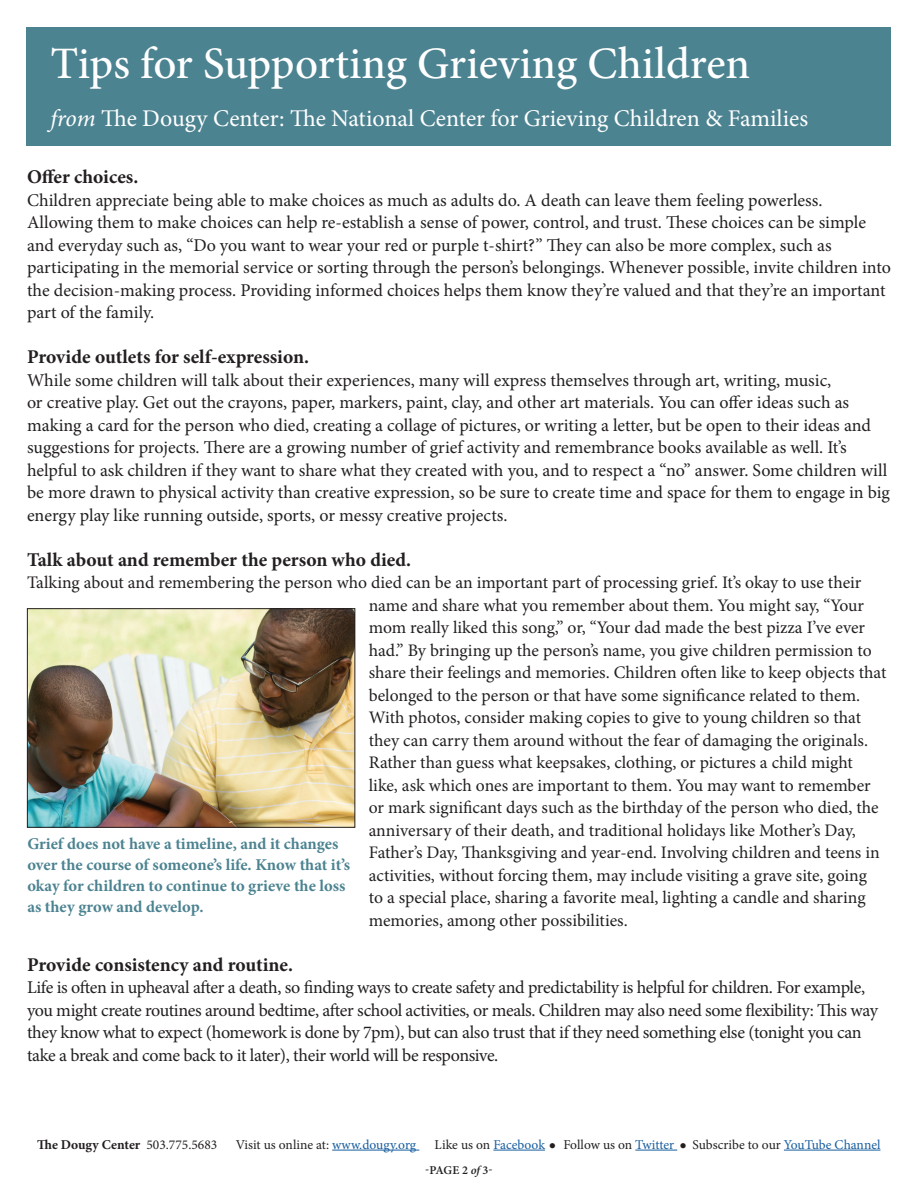
<style>
.page{position:relative;width:918px;height:1188px;background:#fff}
.page>*{position:absolute;margin:0;border:0;box-sizing:border-box;transform-origin:0 0}
.t1{font:500 45px "Minion Pro";color:#fff}
.t2{font:24px "Minion Pro";color:#fff}
.t3{font:700 19.5px "Minion Pro";color:#231f20}
.t4{font:18px/22.5px "Minion Pro";letter-spacing:-.005em;color:#231f20}
.t5{font:18px/22.5px "Minion Pro";letter-spacing:-.025em;color:#231f20}
.t6{font:17.7px/22.5px "Minion Pro";color:#231f20}
.t7{font:700 16.5px/21px "Minion Pro";color:#4c8391}
.t8{font:13.5px "Minion Pro";letter-spacing:-.005em;color:#231f20}
.t9{font:700 13.5px "Minion Pro";letter-spacing:-.005em;color:#231f20}
.t10{font:600 12px "Minion Pro";color:#231f20}
.t11{font:9px "Wingdings";color:#231f20}
.s1{font-style:italic}
.s2{font-weight:400}
.s3{color:#175d9e}
</style>
<div class="page">
<hr style="left:332px;top:1150px;width:87px;height:1px;background:#175d9e">
<hr style="left:493px;top:1150px;width:52px;height:1px;background:#175d9e">
<hr style="left:635px;top:1150px;width:42px;height:1px;background:#175d9e">
<hr style="left:784px;top:1150px;width:96px;height:1px;background:#175d9e">
<div style="left:27px;top:27px;width:864px;height:119px;background:#4c8391"></div>
<img style="left:29px;top:610px;width:324px;height:216px">
<div style="left:27px;top:608px;width:328px;height:220px;border:1px solid #231f20"></div>
<p class="t1" style="left:51px;top:33px;width:701px">Tips for Supporting Grieving Children</p>
<p class="t2" style="left:51px;top:102px;width:759px"><span class="s1">from</span> The Dougy Center: The National Center for Grieving Children &amp; Families</p>
<p class="t3" style="left:27px;top:163px;width:113px">Offer choices.</p>
<p class="t4" style="left:27px;top:189px;width:865px">Children appreciate being able to make choices as much as adults do. A death can leave them feeling powerless.<br>Allowing them to make choices can help re-establish a sense of power, control, and trust. These choices can be simple and everyday such as, “Do you want to wear your red or purple t-shirt?” They can also be more complex, such as participating in the memorial service or sorting through the person’s belongings. Whenever possible, invite children into the decision-making process. Providing informed choices helps them know they’re valued and that they’re an important part of the family.</p>
<p class="t3" style="left:27px;top:343px;width:284px">Provide outlets for self-expression.</p>
<p class="t4" style="left:27px;top:369px;width:865px">While some children will talk about their experiences, many will express themselves through art, writing, music,<br>or creative play. Get out the crayons, paper, markers, paint, clay, and other art materials. You can offer ideas such as making a card for the person who died, creating a collage of pictures, or writing a letter, but be open to their ideas and suggestions for projects. There are a growing number of grief activity and remembrance books available as well. It’s helpful to ask children if they want to share what they created with you, and to respect a “no” answer. Some children will be more drawn to physical activity than creative expression, so be sure to create time and space for them to engage in big energy play like running outside, sports, or messy creative projects.</p>
<p class="t3" style="left:27px;top:546px;width:386px">Talk about and remember the person who died.</p>
<p class="t6" style="left:369px;top:571px;width:519px;text-indent:-342px">Talking about and remembering the person who died can be an important part of processing grief. It’s okay to use their name and share what you remember about them. You might say, “Your mom really liked this song,” or, “Your dad made the best pizza I’ve ever had.” By bringing up the person’s name, you give children permission to share their feelings and memories. Children often like to keep objects that belonged to the person or that have some significance related to them.<br>With photos, consider making copies to give to young children so that they can carry them around without the fear of damaging the originals.<br>Rather than guess what keepsakes, clothing, or pictures a child might like, ask which ones are important to them. You may want to remember or mark significant days such as the birthday of the person who died, the anniversary of their death, and traditional holidays like Mother’s Day, Father’s Day, Thanksgiving and year-end. Involving children and teens in activities, without forcing them, may include visiting a grave site, going<br>to a special place, sharing a favorite meal, lighting a candle and sharing memories, among other possibilities.</p>
<p class="t3" style="left:27px;top:951px;width:267px">Provide consistency and routine.</p>
<p class="t5" style="left:27px;top:976px;width:853px">Life is often in upheaval after a death, so finding ways to create safety and predictability is helpful for children. For example, you might create routines around bedtime, after school activities, or meals. Children may also need some flexibility: This way they know what to expect (homework is done by 7pm), but can also trust that if they need something else (tonight you can take a break and come back to it later), their world will be responsive.</p>
<p class="t7" style="left:27px;top:833px;width:324px">Grief does not have a timeline, and it changes over the course of someone’s life. Know that it’s okay for children to continue to grieve the loss as they grow and develop.</p>
<p class="t9" style="left:37px;top:1135px;width:182px">The Dougy Center <span class="s2">503.775.5683</span></p>
<p class="t8" style="left:236px;top:1135px;width:182px">Visit us online at: <span class="s3">www.dougy.org</span></p>
<p class="t8" style="left:435px;top:1135px;width:112px">Like us on <span class="s3">Facebook</span></p>
<p class="t8" style="left:563px;top:1135px;width:112px">Follow us on <span class="s3">Twitter</span></p>
<p class="t11" style="left:549px;top:1141px;width:8px">●</p>
<p class="t8" style="left:693px;top:1135px;width:189px">Subscribe to our <span class="s3">YouTube Channel</span></p>
<p class="t11" style="left:680px;top:1141px;width:8px">●</p>
<p class="t10" style="left:425px;top:1162px;width:69px">-PAGE 2 <span class="s1">of</span> 3-</p>
</div>
